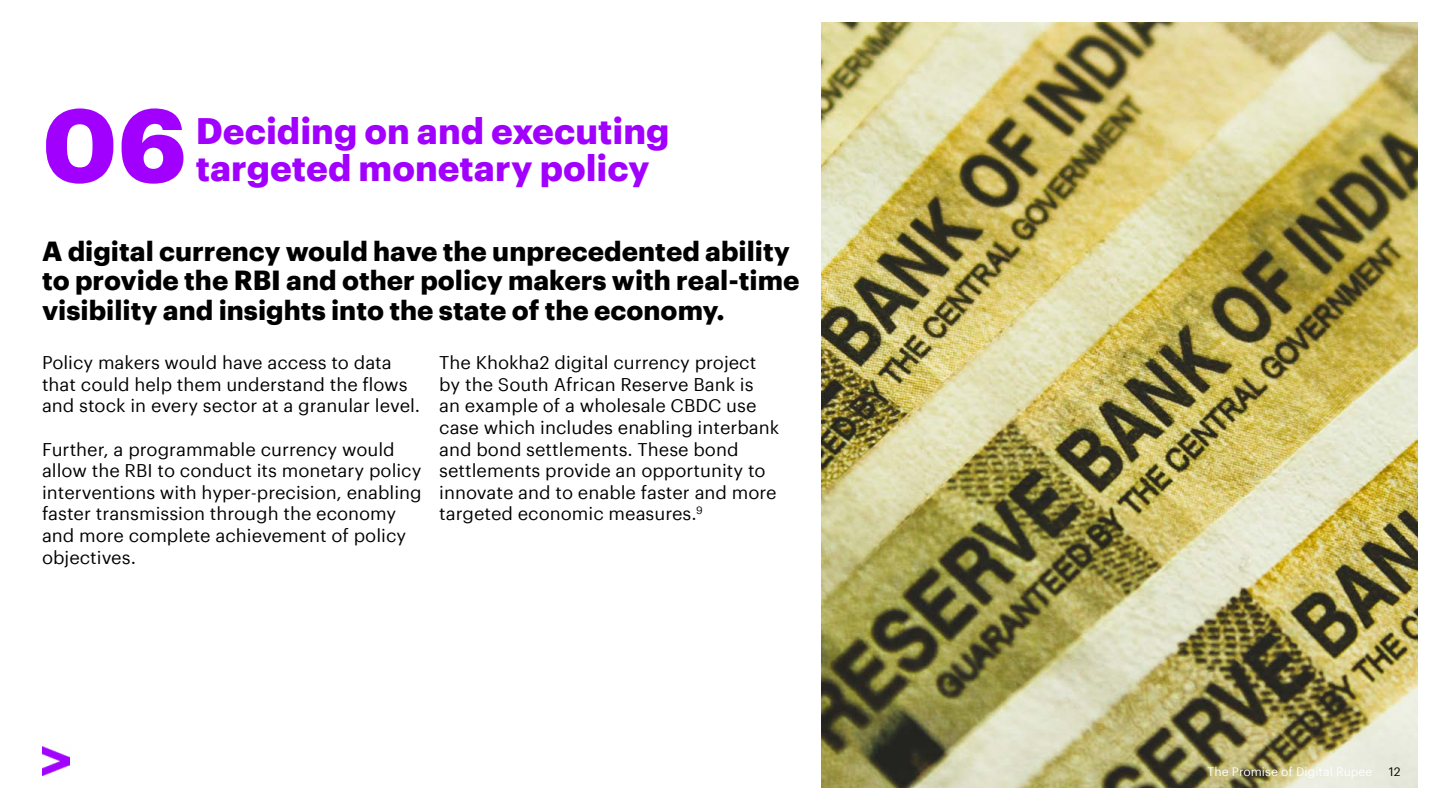
<style>
.page{position:relative;width:1440px;height:810px;background:#fff}
.page>*{position:absolute;margin:0;border:0;box-sizing:border-box;transform-origin:0 0}
.t1{font:700 102px "Graphik";color:#a100ff}
.t2{font:700 36px/37.2px "Graphik";color:#a100ff}
.t3{font:700 27px/29.4px "Graphik";color:#000}
.t4{font:18px/21.6px "Graphik";color:#000}
.t5{font:12px "Graphik";color:#fff}
.t6{font:12px "Graphik";color:#000}
</style>
<div class="page">
<img style="left:822px;top:23px;width:595px;height:765px">
<img style="left:43px;top:746px;width:26px;height:29px">
<h1 class="t1" style="left:42px;top:66px;width:147px">06</h1>
<h2 class="t2" style="left:196px;top:109px;width:475px">Deciding on and executing targeted monetary policy</h2>
<h3 class="t3" style="left:42px;top:234px;width:759px">A digital currency would have the unprecedented ability to provide the RBI and other policy makers with real-time visibility and insights into the state of the economy.</h3>
<p class="t4" style="left:42px;top:350px;width:380px">Policy makers would have access to data that could help them understand the flows and stock in every sector at a granular level.</p>
<p class="t4" style="left:42px;top:437px;width:381px">Further, a programmable currency would allow the RBI to conduct its monetary policy interventions with hyper-precision, enabling faster transmission through the economy and more complete achievement of policy objectives.</p>
<p class="t4" style="left:439px;top:350px;width:342px">The Khokha2 digital currency project by the South African Reserve Bank is<br>an example of a wholesale CBDC use case which includes enabling interbank and bond settlements. These bond settlements provide an opportunity to innovate and to enable faster and more targeted economic measures.<sup>9</sup></p>
<p class="t5" style="left:1208px;top:762px;width:166px">The Promise of Digital Rupee</p>
<p class="t6" style="left:1389px;top:762px;width:13px">12</p>
</div>
